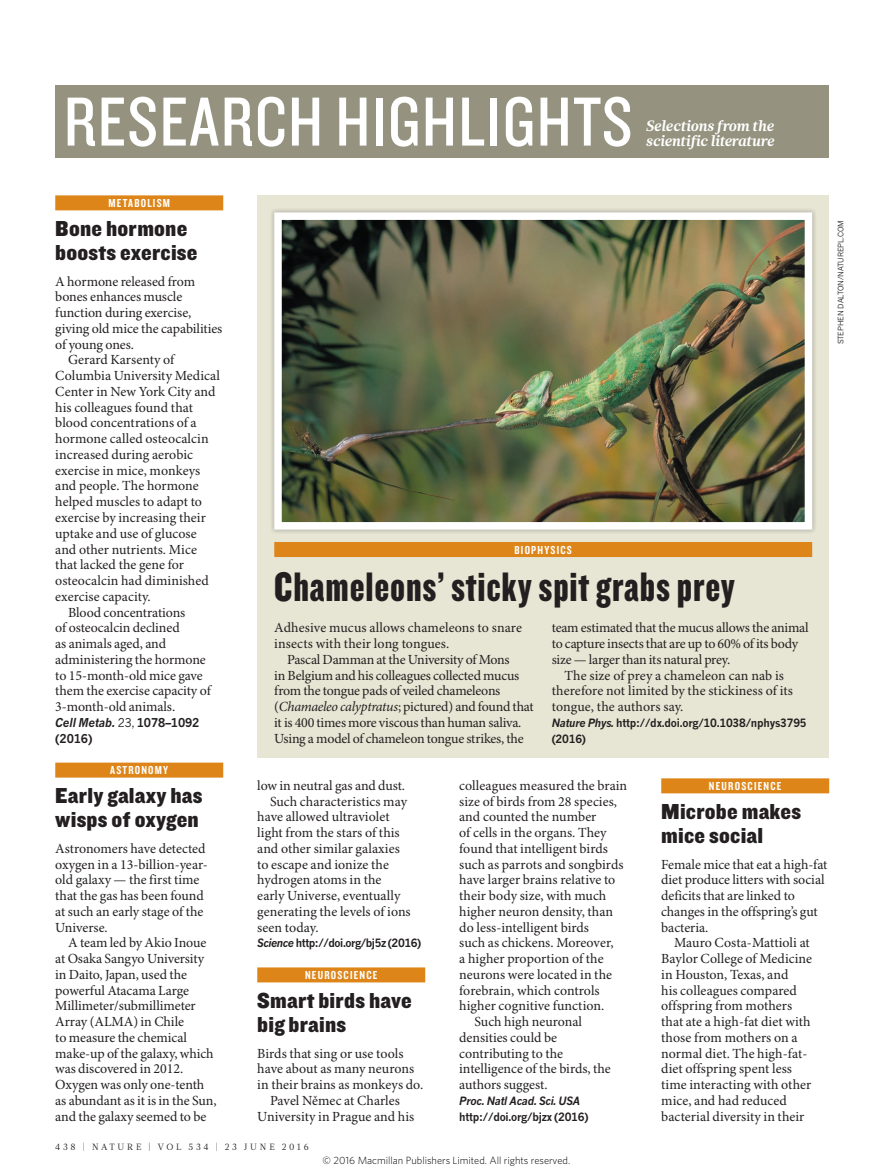
<style>
.page{position:relative;width:893px;height:1174px;background:#fff}
.page>*{position:absolute;margin:0;border:0;box-sizing:border-box;transform-origin:0 0}
.t1{font:72px "Knockout 29 Junior Ltweight";letter-spacing:.02em;color:#fff}
.BRIEFS_BOX_HEAD{font:42.75px "Knockout 69 Full Liteweight";letter-spacing:.02em;color:#231f20}
.RES_HIGH_HEAD_15{font:22.5px/23.7px "Knockout 71 Full Middlewt";letter-spacing:.01em;color:#231f20}
.t2{font:italic 700 15px/15px "Glosa Math";letter-spacing:-.005em;color:#fff}
.BODY_TEXT_R_L_INDENT{font:13.95px/15.8px "Minion Pro";color:#231f20}
.BODY_TEXT_R_L_1ST_PA{font:13.95px/15.8px "Minion Pro";letter-spacing:-.005em;color:#231f20}
.BODY_TEXT_R_L_INDENT-2{font:13.95px/15.8px "Minion Pro";letter-spacing:-.02em;color:#231f20}
.BRIEFS_SUBJECT_STRAP{font:12px "Knockout 49 Liteweight";letter-spacing:.1em;color:#fff}
.MORE_ONLINE_BOLD{font:700 12px/15.8px "News Gothic MTOT";color:#231f20;scale:.95 1}
.BRIEFS_PAPER{font:700 11.25px/15.8px "News Gothic MTOT";letter-spacing:-.02em;color:#231f20;scale:.95 1}
.BRIEFS_PAPER-2{font:700 11.25px "News Gothic MTOT";letter-spacing:-.04em;color:#231f20;scale:.95 1}
.t3{font:300 10.5px "Whitney";color:#000}
.t4{font:9px "Glosa Math";letter-spacing:.3em;color:#231f20}
.PIC_CREDIT{font:7.5px "News Gothic MTOT";color:#231f20}
.s1{font-style:italic}
.s2{font-weight:400}
</style>
<div class="page">
<div style="left:257px;top:195px;width:572px;height:563px;background:#e7e5d4"></div>
<div style="left:269px;top:208px;width:548px;height:326px;background:#231f20;opacity:.25"></div>
<img style="left:283px;top:221px;width:520px;height:299px">
<div style="left:274px;top:212px;width:538px;height:317px;border:8px solid #fff"></div>
<div style="left:274px;top:542px;width:538px;height:15px;background:#dd8519"></div>
<div style="left:55px;top:195px;width:168px;height:15px;background:#dd8519"></div>
<div style="left:661px;top:778px;width:168px;height:15px;background:#dd8519"></div>
<div style="left:257px;top:967px;width:168px;height:15px;background:#dd8519"></div>
<div style="left:55px;top:762px;width:168px;height:15px;background:#dd8519"></div>
<div style="left:55px;top:85px;width:774px;height:72px;background:#95937f"></div>
<h1 class="t1" style="left:64px;top:75px;width:570px">RESEARCH HIGHLIGHTS</h1>
<p class="t2" style="left:646px;top:118px;width:130px">Selections from the scientific literature</p>
<p class="BRIEFS_SUBJECT_STRAP" style="left:108px;top:195px;width:63px">METABOLISM</p>
<p class="RES_HIGH_HEAD_15" style="left:55px;top:216px;width:144px">Bone hormone boosts exercise</p>
<p class="BODY_TEXT_R_L_1ST_PA" style="left:55px;top:274px;width:169px">A hormone released from bones enhances muscle function during exercise, giving old mice the capabilities of young ones.</p>
<p class="BODY_TEXT_R_L_INDENT" style="left:55px;top:353px;width:166px;text-indent:13px">Gerard Karsenty of<br>Columbia University Medical<br>Center in New York City and his colleagues found that blood concentrations of a hormone called osteocalcin increased during aerobic exercise in mice, monkeys and people. The hormone helped muscles to adapt to exercise by increasing their uptake and use of glucose and other nutrients. Mice that lacked the gene for osteocalcin had diminished exercise capacity.</p>
<p class="BODY_TEXT_R_L_INDENT" style="left:55px;top:605px;width:157px;text-indent:13px">Blood concentrations<br>of osteocalcin declined<br>as animals aged, and administering the hormone to 15-month-old mice gave them the exercise capacity of<br>3-month-old animals.</p>
<p class="MORE_ONLINE_BOLD" style="left:55px;top:714px;width:153px"><span class="s1">Cell Metab.</span> <span class="s2">23,</span> 1078–1092 (2016)</p>
<p class="BRIEFS_SUBJECT_STRAP" style="left:110px;top:762px;width:60px">ASTRONOMY</p>
<p class="RES_HIGH_HEAD_15" style="left:55px;top:783px;width:149px">Early galaxy has wisps of oxygen</p>
<p class="BODY_TEXT_R_L_1ST_PA" style="left:55px;top:841px;width:154px">Astronomers have detected oxygen in a 13-billion-year&shy;old galaxy — the first time that the gas has been found at such an early stage of the<br>Universe.</p>
<p class="BODY_TEXT_R_L_INDENT" style="left:55px;top:935px;width:163px;text-indent:13px">A team led by Akio Inoue at Osaka Sangyo University in Daito, Japan, used the powerful Atacama Large<br>Millimeter/submillimeter<br>Array (ALMA) in Chile<br>to measure the chemical make-up of the galaxy, which was discovered in 2012.<br>Oxygen was only one-tenth as abundant as it is in the Sun, and the galaxy seemed to be</p>
<p class="BRIEFS_SUBJECT_STRAP" style="left:515px;top:542px;width:59px">BIOPHYSICS</p>
<p class="BRIEFS_BOX_HEAD" style="left:274px;top:560px;width:462px">Chameleons’ sticky spit grabs prey</p>
<p class="BODY_TEXT_R_L_1ST_PA" style="left:274px;top:620px;width:249px">Adhesive mucus allows chameleons to snare insects with their long tongues.</p>
<p class="BODY_TEXT_R_L_INDENT-2" style="left:274px;top:652px;width:261px;text-indent:13px">Pascal Damman at the University of Mons<br>in Belgium and his colleagues collected mucus from the tongue pads of veiled chameleons (<span class="s1">Chamaeleo calyptratus</span>; pictured) and found that it is 400 times more viscous than human saliva.<br>Using a model of chameleon tongue strikes, the</p>
<p class="BODY_TEXT_R_L_INDENT-2" style="left:552px;top:620px;width:259px">team estimated that the mucus allows the animal to capture insects that are up to 60% of its body size — larger than its natural prey.</p>
<p class="BODY_TEXT_R_L_INDENT" style="left:552px;top:668px;width:243px;text-indent:13px">The size of prey a chameleon can nab is therefore not limited by the stickiness of its tongue, the authors say.</p>
<p class="BRIEFS_PAPER" style="left:552px;top:714px;width:270px"><span class="s1">Nature Phys.</span> http://dx.doi.org/10.1038/nphys3795 (2016)</p>
<p class="BODY_TEXT_R_L_INDENT" style="left:257px;top:778px;width:149px">low in neutral gas and dust.</p>
<p class="BODY_TEXT_R_L_INDENT" style="left:257px;top:794px;width:155px;text-indent:13px">Such characteristics may have allowed ultraviolet light from the stars of this and other similar galaxies to escape and ionize the hydrogen atoms in the early Universe, eventually generating the levels of ions seen today.</p>
<p class="BRIEFS_PAPER-2" style="left:257px;top:936px;width:174px"><span class="s1">Science</span> http://doi.org/bj5z (2016)</p>
<p class="BRIEFS_SUBJECT_STRAP" style="left:305px;top:967px;width:74px">NEUROSCIENCE</p>
<p class="RES_HIGH_HEAD_15" style="left:257px;top:987px;width:156px">Smart birds have big brains</p>
<p class="BODY_TEXT_R_L_1ST_PA" style="left:257px;top:1046px;width:167px">Birds that sing or use tools have about as many neurons in their brains as monkeys do.</p>
<p class="BODY_TEXT_R_L_INDENT" style="left:257px;top:1093px;width:158px;text-align:center">Pavel Němec at Charles<br>University in Prague and his</p>
<p class="BODY_TEXT_R_L_INDENT" style="left:459px;top:778px;width:169px">colleagues measured the brain size of birds from 28 species, and counted the number<br>of cells in the organs. They found that intelligent birds such as parrots and songbirds have larger brains relative to their body size, with much higher neuron density, than do less-intelligent birds<br>such as chickens. Moreover,<br>a higher proportion of the neurons were located in the forebrain, which controls higher cognitive function.</p>
<p class="BODY_TEXT_R_L_INDENT" style="left:459px;top:1014px;width:153px;text-indent:15px">Such high neuronal densities could be contributing to the intelligence of the birds, the authors suggest.</p>
<p class="BRIEFS_PAPER" style="left:459px;top:1092px;width:138px"><span class="s1">Proc. Natl Acad. Sci. USA </span>http://doi.org/bjzx (2016)</p>
<p class="BRIEFS_SUBJECT_STRAP" style="left:709px;top:778px;width:74px">NEUROSCIENCE</p>
<p class="RES_HIGH_HEAD_15" style="left:661px;top:798px;width:141px">Microbe makes mice social</p>
<p class="BODY_TEXT_R_L_1ST_PA" style="left:661px;top:857px;width:168px">Female mice that eat a high-fat diet produce litters with social deficits that are linked to changes in the offspring’s gut bacteria.</p>
<p class="BODY_TEXT_R_L_INDENT" style="left:661px;top:935px;width:152px;text-indent:13px">Mauro Costa-Mattioli at<br>Baylor College of Medicine in Houston, Texas, and<br>his colleagues compared offspring from mothers that ate a high-fat diet with those from mothers on a normal diet. The high-fat&shy;diet offspring spent less time interacting with other mice, and had reduced bacterial diversity in their</p>
<p class="t4" style="left:55px;top:1141px;width:255px">438 | NATURE | VOL 534 | 23 JUNE 2016</p>
<p class="t3" style="left:323px;top:1153px;width:249px">© 2016 Macmillan Publishers Limited. All rights reserved.</p>
<p class="PIC_CREDIT" style="left:836px;top:344px;width:126px;rotate:-90deg">STEPHEN DALTON/NATUREPL.COM</p>
</div>
